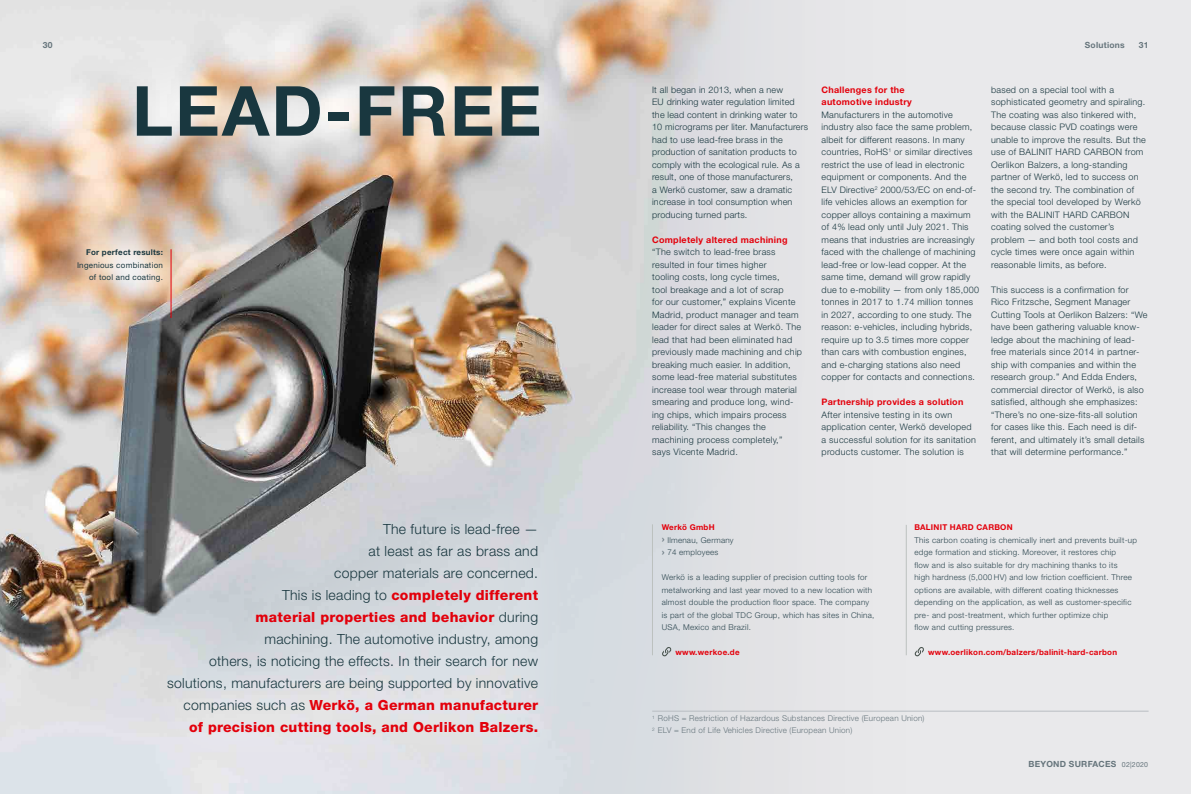
<style>
.page{position:relative;width:1191px;height:794px;background:#e9e9eb}
.page>*{position:absolute;margin:0;border:0;box-sizing:border-box;transform-origin:0 0}
.t1{font:700 69.1px "Helvetica Neue";letter-spacing:.03em;color:#19373f}
.t2{font:300 14px/22px "Helvetica Neue";letter-spacing:.02em;color:#19373f;text-align:right}
.t3{font:300 9px/12.5px "Helvetica Neue";letter-spacing:.03em;color:#19373f}
.t4{font:700 9px/12.5px "Helvetica Neue";letter-spacing:.03em;color:#e3000b}
.t5{font:700 8.5px "Helvetica Neue";letter-spacing:.03em;color:#66757c}
.t6{font:300 8px/12.5px "Helvetica Neue";letter-spacing:.035em;color:#2c464f}
.t7{font:300 8px/12px "Helvetica Neue";letter-spacing:.03em;color:#66757c}
.t8{font:700 8px "Helvetica Neue";letter-spacing:.03em;color:#e3000b}
.t9{font:8px/12.5px "Helvetica Neue";letter-spacing:.03em;color:#19373f;text-align:right}
.t10{font:700 8px "Helvetica Neue";letter-spacing:.03em;color:#19373f}
.s1{font-weight:800;color:#e3000b}
.s2{font-weight:700;color:#e3000b}
.s3{font-family:"Fira Sans";font-weight:500;color:#6f7d85}
.s4{font-weight:400;font-size:7px}
</style>
<div class="page">
<img style="left:0;top:0;width:818px;height:794px">
<div style="left:92px;top:41px;width:490px;height:140px;background:#fff;opacity:.89"></div>
<div style="left:126px;top:481px;width:455px;height:297px;background:#fff;opacity:.3"></div>
<svg style="left:661px;top:646px;width:10px;height:10px"></svg>
<hr style="left:652px;top:524px;width:1px;height:131px;background:#bcc1bf">
<svg style="left:914px;top:647px;width:10px;height:9px"></svg>
<hr style="left:906px;top:525px;width:1px;height:130px;background:#bcc1bf">
<div style="left:34px;top:205px;width:173px;height:121px;background:#fff;opacity:.89"></div>
<hr style="left:170px;top:249px;width:1px;height:69px;background:#e3000b">
<hr style="left:652px;top:711px;width:496px;height:1px;background:#b8bdc2">
<p class="t5" style="left:1084px;top:40px;width:41px">Solutions</p>
<p class="t5" style="left:43px;top:40px;width:11px">30</p>
<p class="t5" style="left:1138px;top:40px;width:11px">31</p>
<h1 class="t1" style="left:132px;top:68px;width:411px">Lead-free</h1>
<p class="t10" style="left:86px;top:247px;width:79px">For perfect results:</p>
<p class="t9" style="left:77px;top:258px;width:88px">Ingenious combination of tool and coating.</p>
<p class="t2" style="left:167px;top:518px;width:372px">The future is lead-free —<br>at least as far as brass and<br>copper materials are concerned.<br>This is leading to <span class="s1">completely different<br>material properties and behavior</span> during<br>machining. The automotive industry, among<br>others, is noticing the effects. In their search for new solutions, manufacturers are being supported by -innovative companies such as <span class="s1">Werkö, a German manufacturer of -precision -cutting tools, and Oerlikon Balzers.</span></p>
<p class="t3" style="left:652px;top:83px;width:157px">It all began in 2013, when a new<br>EU drinking water regulation limited the lead content in drinking water to 10 micrograms per liter. Manufacturers had to use lead-free brass in the production of sanitation products to comply with the ecological rule. As a result, one of those manufacturers,<br>a Werkö customer, saw a dramatic increase in tool consumption when producing turned parts.</p>
<p class="t4" style="left:652px;top:233px;width:137px">Completely altered machining</p>
<p class="t3" style="left:652px;top:245px;width:151px">“The switch to lead-free brass resulted in four times higher<br>tooling costs, long cycle times,<br>tool breakage and a lot of scrap<br>for our customer,” explains Vicente Madrid, product manager and team leader for direct sales at Werkö. The lead that had been eliminated had previously made machining and chip breaking much easier. In addition, some lead-free material substitutes increase tool wear through -material smearing and produce long, wind&shy;ing chips, which impairs process reliability. “This changes the machining process completely,” says Vicente Madrid.</p>
<p class="t4" style="left:821px;top:83px;width:92px">Challenges for the automotive industry</p>
<p class="t3" style="left:821px;top:108px;width:159px">Manufacturers in the automotive industry also face the same problem, albeit for different reasons. In many countries, RoHS<sup>1</sup> or similar directives restrict the use of lead in electronic equipment or components. And the ELV Directive<sup>2</sup> 2000/53/EC on end-of&shy;life vehicles allows an exemption for copper alloys containing a maximum of 4% lead only until July 2021. This means that industries are increasingly faced with the challenge of machining lead-free or low-lead copper. At the same time, demand will grow rapidly due to e-mobility — from only 185,000 tonnes in 2017 to 1.74 million tonnes in 2027, according to one study. The reason: e-vehicles, including hybrids, require up to 3.5 times more copper than cars with combustion engines, and e-charging stations also need copper for contacts and connections.</p>
<p class="t4" style="left:821px;top:395px;width:143px">Partnership provides a solution</p>
<p class="t3" style="left:821px;top:408px;width:156px">After intensive testing in its own application center, Werkö developed a successful solution for its sanitation products customer. The solution is</p>
<p class="t3" style="left:991px;top:83px;width:156px">based on a special tool with a sophisticated geometry and spiraling.<br>The coating was also tinkered with, because classic PVD coatings were unable to improve the results. But the use of BALINIT HAR D CAR</p>
<p class="t3" style="left:991px;top:145px;width:154px;text-indent:111px">BON from<br>Oerlikon Balzers, a long-standing partner of Werkö, led to success on the second try. The combination of the special tool developed by Werkö with the BALINIT HARD CAR</p>
<p class="t3" style="left:991px;top:208px;width:148px;text-indent:119px">BON coating solved the customer’s problem — and both tool costs and cycle times were once again within reasonable limits, as before.</p>
<p class="t3" style="left:991px;top:283px;width:158px">This success is a confirmation for Rico Fritzsche, Segment Manager Cutting Tools at Oerlikon Balzers: “We have been gathering valuable know&shy;ledge about the machining of lead&shy;free materials since 2014 in partner&shy;ship with companies and within the research group.” And Edda Enders, commercial director of Werkö, is also satisfied, although she emphasizes: “There’s no one-size-fits-all solution for cases like this. Each need is dif&shy;ferent, and ultimately it’s small details that will determine performance.”</p>
<p class="t6" style="left:661px;top:521px;width:73px"><span class="s2">Werkö GmbH<br></span><span class="s3">›</span> Ilmenau, Germany <span class="s3">›</span> 74 employees</p>
<p class="t6" style="left:661px;top:571px;width:214px">Werkö is a leading supplier of precision cutting tools for metalworking and last year moved to a new location with almost double the production floor space. The company is part of the global TDC Group, which has sites in China, USA</p>
<p class="t6" style="left:678px;top:621px;width:74px">, Mexico and Brazil.</p>
<p class="t8" style="left:675px;top:647px;width:66px">www.werkoe.de</p>
<p class="t8" style="left:914px;top:522px;width:17px">BALINIT</p>
<p class="t8" style="left:950px;top:522px;width:58px">HARD CARBON</p>
<p class="t6" style="left:914px;top:533px;width:224px">This carbon coating is chemically inert and prevents built-up edge formation and sticking. Moreover, it restores chip<br>flow and is also suitable for dry machining thanks to its<br>high hardness (5,000 HV) and low friction coefficient. Three options are available, with different coating thicknesses depending on the application, as well as customer-specific pre- and post-treatment, which further optimize chip<br>flow and cutting pressures.</p>
<p class="t8" style="left:928px;top:647px;width:190px">www.oerlikon.com/balzers/balinit-hard-carbon</p>
<p class="t7" style="left:652px;top:712px;width:274px"><sup>1</sup> RoHS = Restriction of Hazardous Substances Directive (European Union)<br><sup>2</sup> ELV = End of Life Vehicles Directive (European Union)</p>
<p class="t5" style="left:1028px;top:759px;width:121px">Beyond SURFACES <span class="s4">02|2020</span></p>
</div>
